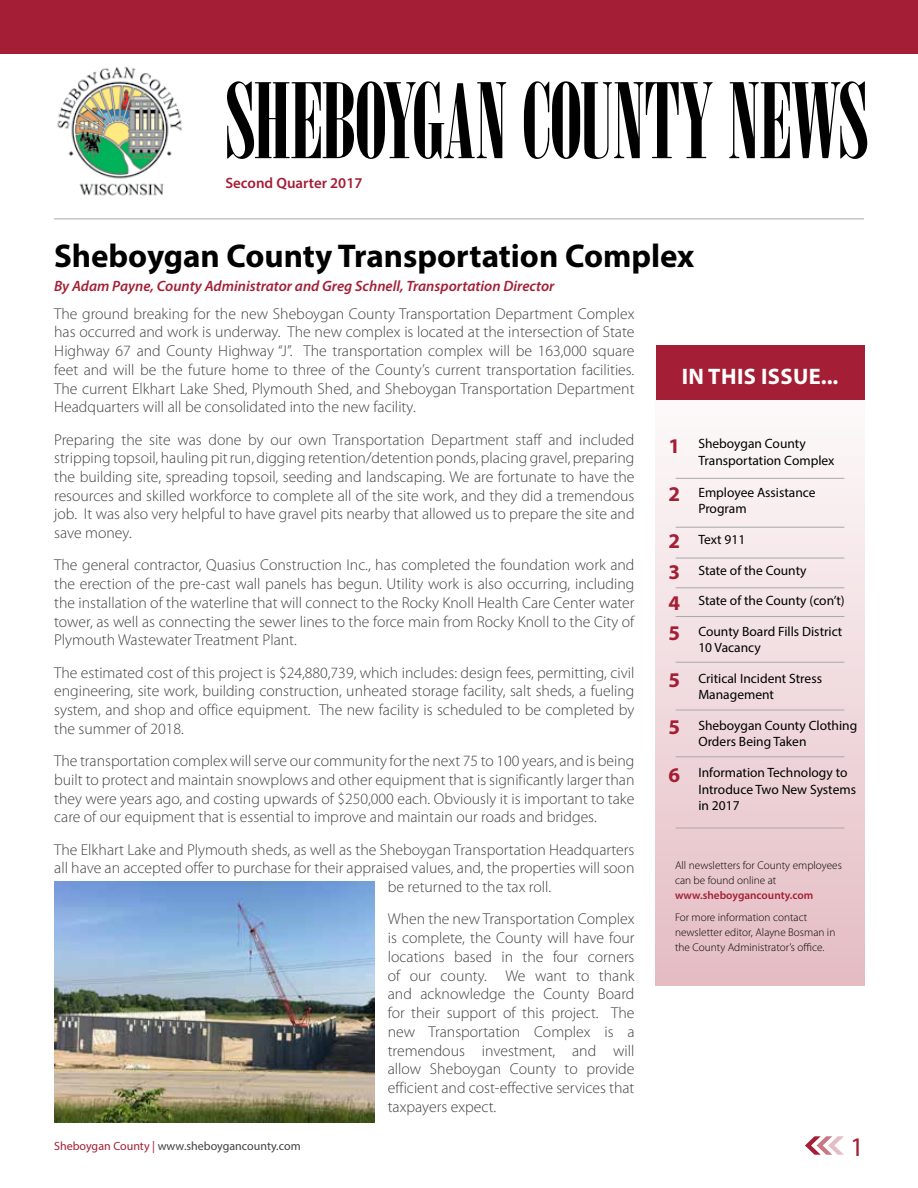
<style>
.page{position:relative;width:918px;height:1188px;background:#fff}
.page>*{position:absolute;margin:0;border:0;box-sizing:border-box;transform-origin:0 0}
.t1{font:103.5px "Bodoni MT Poster Compressed";letter-spacing:-.01em;color:#000}
.t2{font:700 33px "Myriad Pro";color:#000}
.t3{font:27px "Myriad Pro";color:#a41f35}
.t4{font:700 22.5px "Myriad Pro";letter-spacing:.02em;color:#fff}
.t5{font:300 15.75px/18.8px "Myriad Pro";color:#414042;text-align:justify}
.t6{font:italic 600 15px "Myriad Pro";color:#a41f35}
.t7{font:600 15px "Myriad Pro";color:#a41f35}
.t8{font:13.5px/16.5px "Myriad Pro";color:#000}
.t9{font:12px "Myriad Pro";color:#414042}
.t10{font:300 11.25px/15px "Myriad Pro";color:#000}
.t11{font:600 11.25px "Myriad Pro";color:#a41f35}
.s1{color:#a41f35}
.s2{font-weight:700;font-size:21px;color:#a41f35}
</style>
<div class="page">
<svg style="left:805px;top:1136px;width:39px;height:19px"></svg>
<div style="left:656px;top:346px;width:208px;height:640px;background:linear-gradient(to bottom,#fff,#e4bcc3)"></div>
<div style="left:656px;top:345px;width:208px;height:54px;background:#a41f35"></div>
<div style="left:0;top:0;width:918px;height:54px;background:#a41f35"></div>
<hr style="left:676px;top:478px;width:168px;height:1px;background:#a7a9ac">
<hr style="left:676px;top:527px;width:168px;height:1px;background:#a7a9ac">
<hr style="left:676px;top:558px;width:168px;height:1px;background:#a7a9ac">
<hr style="left:676px;top:588px;width:168px;height:1px;background:#a7a9ac">
<hr style="left:676px;top:616px;width:168px;height:1px;background:#a7a9ac">
<hr style="left:676px;top:662px;width:168px;height:1px;background:#a7a9ac">
<hr style="left:676px;top:710px;width:168px;height:1px;background:#a7a9ac">
<hr style="left:676px;top:757px;width:168px;height:1px;background:#a7a9ac">
<hr style="left:676px;top:828px;width:168px;height:1px;background:#a7a9ac">
<img style="left:57px;top:66px;width:125px;height:130px">
<hr style="left:54px;top:219px;width:810px;height:1px;background:#a7a9ac">
<img style="left:54px;top:882px;width:320px;height:240px">
<h1 class="t1" style="left:225px;top:62px;width:645px">SHEBOYGAN COUNTY NEWS</h1>
<p class="t7" style="left:225px;top:173px;width:139px">Second Quarter 2017</p>
<h2 class="t2" style="left:54px;top:234px;width:642px">Sheboygan County Transportation Complex</h2>
<p class="t6" style="left:54px;top:276px;width:502px">By Adam Payne, County Administrator and Greg Schnell, Transportation Director</p>
<p class="t5" style="left:54px;top:304px;width:582px">The ground breaking for the new Sheboygan County Transportation Department Complex has occurred and work is underway. The new complex is located at the intersection of State Highway 67 and County Highway “J”. The transportation complex will be 163,000 square feet and will be the future home to three of the County’s current transportation facilities.<br>The current Elkhart Lake Shed, Plymouth Shed, and Sheboygan Transportation Department Headquarters will all be consolidated into the new facility.</p>
<p class="t5" style="left:54px;top:430px;width:582px">Preparing the site was done by our own Transportation Department staff and included stripping topsoil, hauling pit run, digging retention/detention ponds, placing gravel, preparing the building site, spreading topsoil, seeding and landscaping. We are fortunate to have the resources and skilled workforce to complete all of the site work, and they did a tremendous job. It was also very helpful to have gravel pits nearby that allowed us to prepare the site and save money.</p>
<p class="t5" style="left:54px;top:556px;width:582px">The general contractor, Quasius Construction Inc., has completed the foundation work and the erection of the pre-cast wall panels has begun. Utility work is also occurring, including the installation of the waterline that will connect to the Rocky Knoll Health Care Center water tower, as well as connecting the sewer lines to the force main from Rocky Knoll to the City of Plymouth Wastewater Treatment Plant.</p>
<p class="t5" style="left:54px;top:663px;width:582px">The estimated cost of this project is $24,880,739, which includes: design fees, permitting, civil engineering, site work, building construction, unheated storage facility, salt sheds, a fueling system, and shop and office equipment. The new facility is scheduled to be completed by the summer of 2018.</p>
<p class="t5" style="left:54px;top:751px;width:582px">The transportation complex will serve our community for the next 75 to 100 years, and is being built to protect and maintain snowplows and other equipment that is significantly larger than they were years ago, and costing upwards of $250,000 each. Obviously it is important to take care of our equipment that is essential to improve and maintain our roads and bridges.</p>
<p class="t5" style="left:54px;top:840px;width:582px">The Elkhart Lake and Plymouth sheds, as well as the Sheboygan Transportation Headquarters</p>
<p class="t5" style="left:54px;top:859px;width:582px">all have an accepted offer to purchase for their appraised values, and, the properties will soon</p>
<p class="t5" style="left:388px;top:877px;width:165px">be returned to the tax roll.</p>
<p class="t5" style="left:388px;top:910px;width:248px">When the new Transportation Complex is complete, the County will have four locations based in the four corners of our county. We want to thank and acknowledge the County Board for their support of this project. The new Transportation Complex is a tremendous investment, and will allow Sheboygan County to provide efficient and cost-effective services that taxpayers expect.</p>
<p class="t9" style="left:54px;top:1139px;width:248px"><span class="s1">Sheboygan County |</span> www.sheboygancounty.com</p>
<h3 class="t4" style="left:682px;top:362px;width:158px">IN THIS ISSUE...</h3>
<p class="t8" style="left:698px;top:435px;width:138px;text-indent:-30px"><span class="s2">1</span> Sheboygan County<br>Transportation Complex</p>
<p class="t8" style="left:698px;top:484px;width:119px;text-indent:-30px"><span class="s2">2</span> Employee Assistance<br>Program</p>
<p class="t8" style="left:669px;top:531px;width:78px"><span class="s2">2</span> Text 911</p>
<p class="t8" style="left:669px;top:562px;width:140px"><span class="s2">3</span> State of the County</p>
<p class="t8" style="left:669px;top:592px;width:178px"><span class="s2">4</span> State of the County (con’t)</p>
<p class="t8" style="left:698px;top:623px;width:146px;text-indent:-30px"><span class="s2">5</span> County Board Fills District<br>10 Vacancy</p>
<p class="t8" style="left:698px;top:670px;width:125px;text-indent:-30px"><span class="s2">5</span> Critical Incident Stress<br>Management</p>
<p class="t8" style="left:698px;top:717px;width:160px;text-indent:-30px"><span class="s2">5</span> Sheboygan County Clothing<br>Orders Being Taken</p>
<p class="t8" style="left:698px;top:764px;width:159px;text-indent:-30px"><span class="s2">6</span> Information Technology to<br>Introduce Two New Systems in 2017</p>
<p class="t10" style="left:675px;top:858px;width:168px">All newsletters for County employees can be found online at</p>
<p class="t11" style="left:675px;top:888px;width:140px">www.sheboygancounty.com</p>
<p class="t10" style="left:675px;top:909px;width:162px">For more information contact newsletter editor, Alayne Bosman in the County Administrator’s office.</p>
<h3 class="t3" style="left:850px;top:1130px;width:15px">1</h3>
</div>
